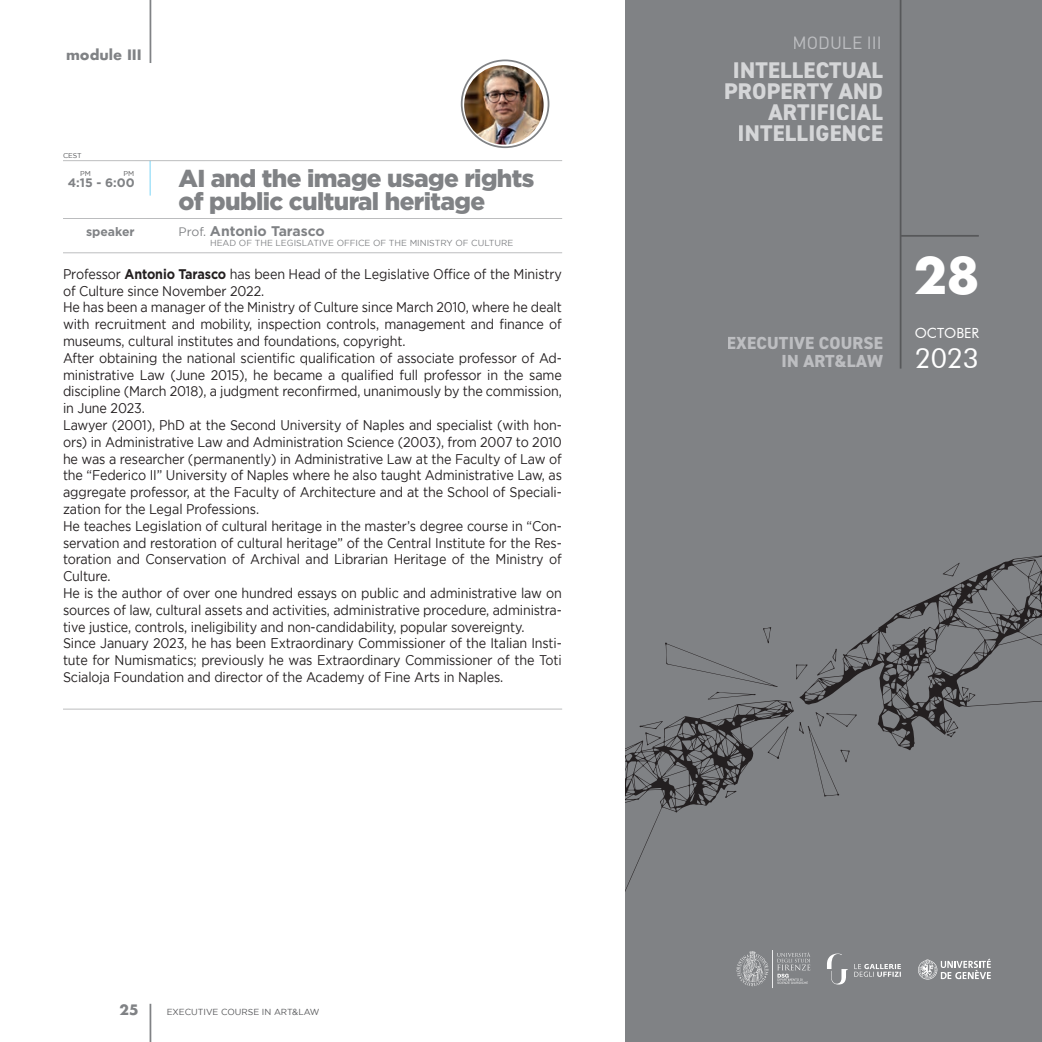
<style>
.page{position:relative;width:1042px;height:1042px;background:#fff}
.page>*{position:absolute;margin:0;border:0;box-sizing:border-box;transform-origin:0 0}
.t1{font:700 49px "Futura";color:#fff}
.t2{font:27.65px "Futura BT";color:#fff}
.t3{font:900 24.5px/22.8px "Gotham";letter-spacing:-.025em;color:#808285}
.t4{font:800 22.75px/21px "DIN2014";letter-spacing:.01em;color:#d5d6d8;text-align:right}
.t5{font:800 17.5px/17.5px "DIN2014";letter-spacing:.01em;color:#bdbec1;text-align:right}
.t6{font:17.5px "DIN Pro";color:#bdbec1}
.t7{font:14px/16.8px "Gotham";letter-spacing:-.01em;color:#231f20;scale:.9 1}
.t8{font:700 14px "Gotham";color:#808285}
.t9{font:700 14px "Futura";color:#808285}
.t10{font:14px "Futura BT";color:#fff}
.t11{font:700 12.25px "Gotham";color:#808285}
.t12{font:8.75px "Gotham";color:#808285}
.t13{font:8.75px "Gotham";color:#57585a}
.t14{font:7px "Gotham";color:#57585a}
.s1{font-weight:400;font-size:12.25px}
.s2{font-weight:700}
</style>
<div class="page">
<div style="left:625px;top:0;width:417px;height:1042px;background:#808285"></div>
<hr style="left:899px;top:0;width:2px;height:369px;background:#57585a">
<hr style="left:900px;top:235px;width:79px;height:2px;background:#57585a">
<hr style="left:150px;top:0;width:1px;height:63px;background:#808285">
<hr style="left:150px;top:1004px;width:1px;height:38px;background:#808285">
<svg style="left:736px;top:950px;width:74px;height:38px"></svg>
<svg style="left:827px;top:953px;width:74px;height:31px"></svg>
<svg style="left:918px;top:958px;width:73px;height:21px"></svg>
<hr style="left:63px;top:160px;width:499px;height:1px;background:#808285">
<hr style="left:63px;top:218px;width:499px;height:1px;background:#808285">
<hr style="left:63px;top:253px;width:499px;height:1px;background:#808285">
<hr style="left:63px;top:709px;width:499px;height:1px;background:#808285">
<hr style="left:150px;top:161px;width:1px;height:35px;background:#00aeef">
<svg style="left:461px;top:59px;width:88px;height:89px"></svg>
<img style="left:464px;top:65px;width:79px;height:80px;border-radius:40px">
<svg style="left:857px;top:555px;width:185px;height:195px"></svg>
<svg style="left:942px;top:563px;width:18px;height:13px"></svg>
<svg style="left:625px;top:627px;width:232px;height:265px"></svg>
<svg style="left:946px;top:721px;width:12px;height:16px"></svg>
<svg style="left:961px;top:687px;width:8px;height:9px"></svg>
<p class="t9" style="left:66px;top:45px;width:77px">module III</p>
<p class="t14" style="left:63px;top:151px;width:20px">CEST</p>
<p class="t11" style="left:68px;top:176px;width:68px">4:15 - 6:00</p>
<h3 class="t3" style="left:178px;top:167px;width:357px">AI and the image usage rights of public cultural heritage</h3>
<p class="t11" style="left:86px;top:224px;width:50px">speaker</p>
<p class="t8" style="left:178px;top:223px;width:148px"><span class="s1">Prof.</span> Antonio Tarasco</p>
<p class="t12" style="left:210px;top:238px;width:305px">HEAD OF THE LEGISLATIVE OFFICE OF THE MINISTRY OF CULTURE</p>
<p class="t7" style="left:63px;top:265px;width:556px">Professor <span class="s2">Antonio Tarasco</span> has been Head of the Legislative Office of the Ministry of Culture since November 2022.<br>He has been a manager of the Ministry of Culture since March 2010, where he dealt with recruitment and mobility, inspection controls, management and finance of museums, cultural institutes and foundations, copyright.<br>After obtaining the national scientific qualification of associate professor of Ad&shy;ministrative Law (June 2015), he became a qualified full professor in the same discipline (March 2018), a judgment reconfirmed, unanimously by the commission, in June 2023.<br>Lawyer (2001), PhD at the Second University of Naples and specialist (with hon&shy;ors) in Administrative Law and Administration Science (2003), from 2007 to 2010 he was a researcher (permanently) in Administrative Law at the Faculty of Law of the “Federico II” University of Naples where he also taught Administrative Law, as aggregate professor, at the Faculty of Architecture and at the School of Speciali&shy;zation for the Legal Professions.<br>He teaches Legislation of cultural heritage in the master’s degree course in “Con&shy;servation and restoration of cultural heritage” of the Central Institute for the Res&shy;toration and Conservation of Archival and Librarian Heritage of the Ministry of Culture.<br>He is the author of over one hundred essays on public and administrative law on sources of law, cultural assets and activities, administrative procedure, administra&shy;tive justice, controls, ineligibility and non-candidability, popular sovereignty.<br>Since January 2023, he has been Extraordinary Commissioner of the Italian Insti&shy;tute for Numismatics; previously he was Extraordinary Commissioner of the Toti Scialoja Foundation and director of the Academy of Fine Arts in Naples.</p>
<p class="t14" style="left:80px;top:169px;width:12px">PM</p>
<p class="t14" style="left:123px;top:169px;width:12px">PM</p>
<p class="t9" style="left:120px;top:1000px;width:21px">25</p>
<p class="t13" style="left:167px;top:1007px;width:154px">EXECUTIVE COURSE IN ART&amp;LAW</p>
<p class="t6" style="left:792px;top:31px;width:91px">MODULE III</p>
<h3 class="t4" style="left:724px;top:60px;width:160px">INTELLECTUAL<br>PROPERTY AND<br>ARTIFICIAL<br>INTELLIGENCE</h3>
<p class="t5" style="left:727px;top:334px;width:157px">EXECUTIVE COURSE<br>IN ART&amp;LAW</p>
<h1 class="t1" style="left:914px;top:240px;width:68px">28</h1>
<p class="t10" style="left:915px;top:324px;width:66px">OCTOBER</p>
<h2 class="t2" style="left:915px;top:341px;width:66px">2023</h2>
</div>
